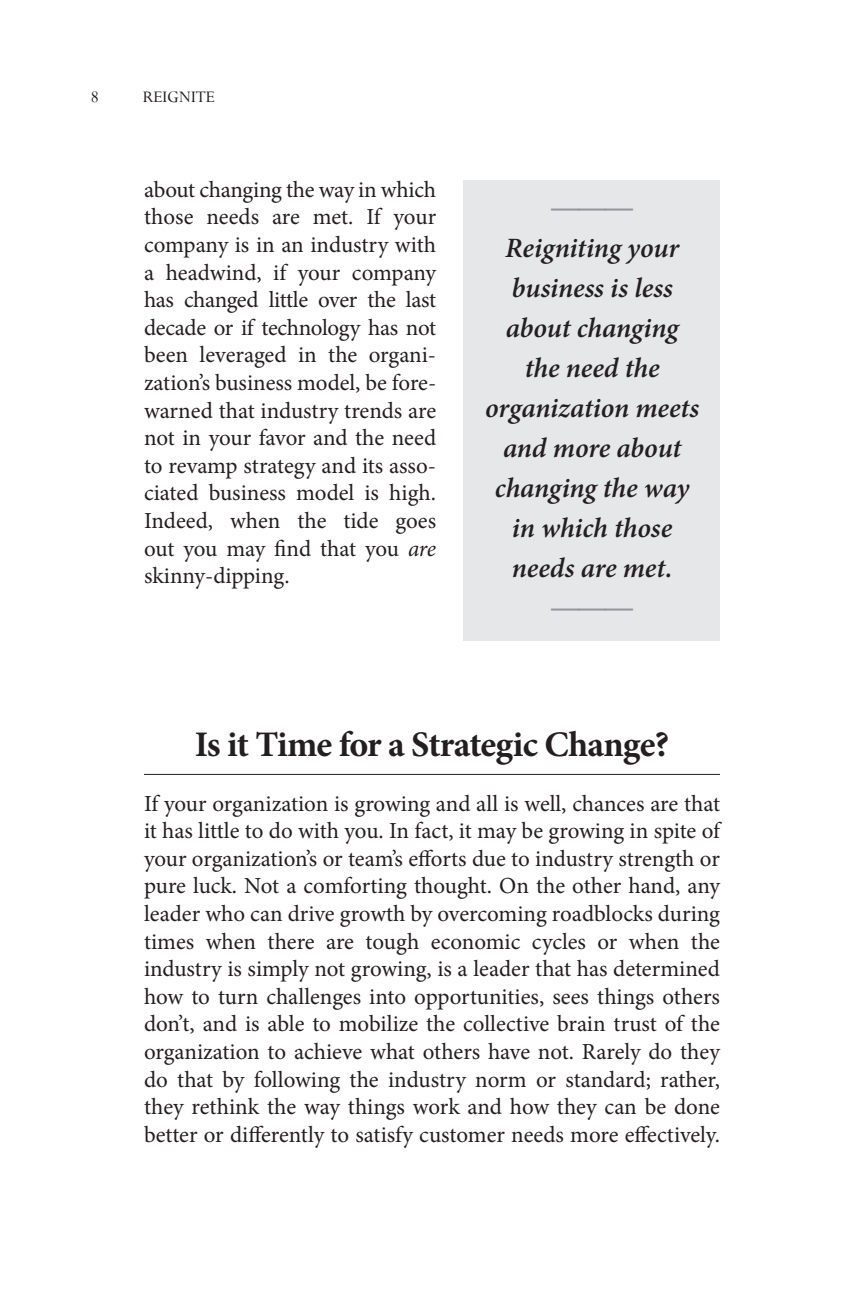
<style>
.page{position:relative;width:864px;height:1296px;background:#fff}
.page>*{position:absolute;margin:0;border:0;box-sizing:border-box;transform-origin:0 0}
.t1{font:700 36px "Minion Pro";letter-spacing:-.025em;color:#231f20}
.t2{font:italic 600 28px/40px "Minion Pro";letter-spacing:-.005em;color:#231f20;text-align:center}
.t3{font:500 28px "Bank Gothic BT";color:#939598}
.t4{font:23px/27.6px "Minion Pro";letter-spacing:-.005em;color:#231f20;text-align:justify}
.t5{font:18px "Perpetua";color:#231f20}
.s1{font-style:italic}
</style>
<div class="page">
<hr style="left:144px;top:774px;width:576px;height:1px;background:#231f20">
<div style="left:463px;top:180px;width:257px;height:461px;background:#e6e7e9"></div>
<p class="t5" style="left:91px;top:86px;width:10px">8</p>
<p class="t5" style="left:143px;top:86px;width:74px">REIGNITE</p>
<p class="t4" style="left:144px;top:176px;width:294px">about changing the way in which those needs are met. If your company is in an industry with a headwind, if your company has changed little over the last decade or if technology has not been leveraged in the organi&shy;zation’s business model, be fore&shy;warned that industry trends are not in your favor and the need to revamp strategy and its asso&shy;ciated business model is high.<br>Indeed, when the tide goes out you may find that you <span class="s1">are </span>skinny-dipping.</p>
<p class="t3" style="left:551px;top:194px;width:83px">———</p>
<p class="t2" style="left:485px;top:228px;width:216px">Reigniting your business is less about changing the need the organization meets and more about changing the way in which those needs are met.</p>
<p class="t3" style="left:551px;top:595px;width:83px">———</p>
<h1 class="t1" style="left:195px;top:719px;width:476px">Is it Time for a Strategic Change?</h1>
<p class="t4" style="left:144px;top:789px;width:578px">If your organization is growing and all is well, chances are that it has little to do with you. In fact, it may be growing in spite of your organization’s or team’s efforts due to industry strength or pure luck. Not a comforting thought. On the other hand, any leader who can drive growth by overcoming roadblocks during times when there are tough economic cycles or when the industry is simply not growing, is a leader that has determined how to turn challenges into opportunities, sees things others don’t, and is able to mobilize the collective brain trust of the organization to achieve what others have not. Rarely do they do that by following the industry norm or standard; rather, they rethink the way things work and how they can be done better or differently to satisfy customer needs more effectively.</p>
</div>
